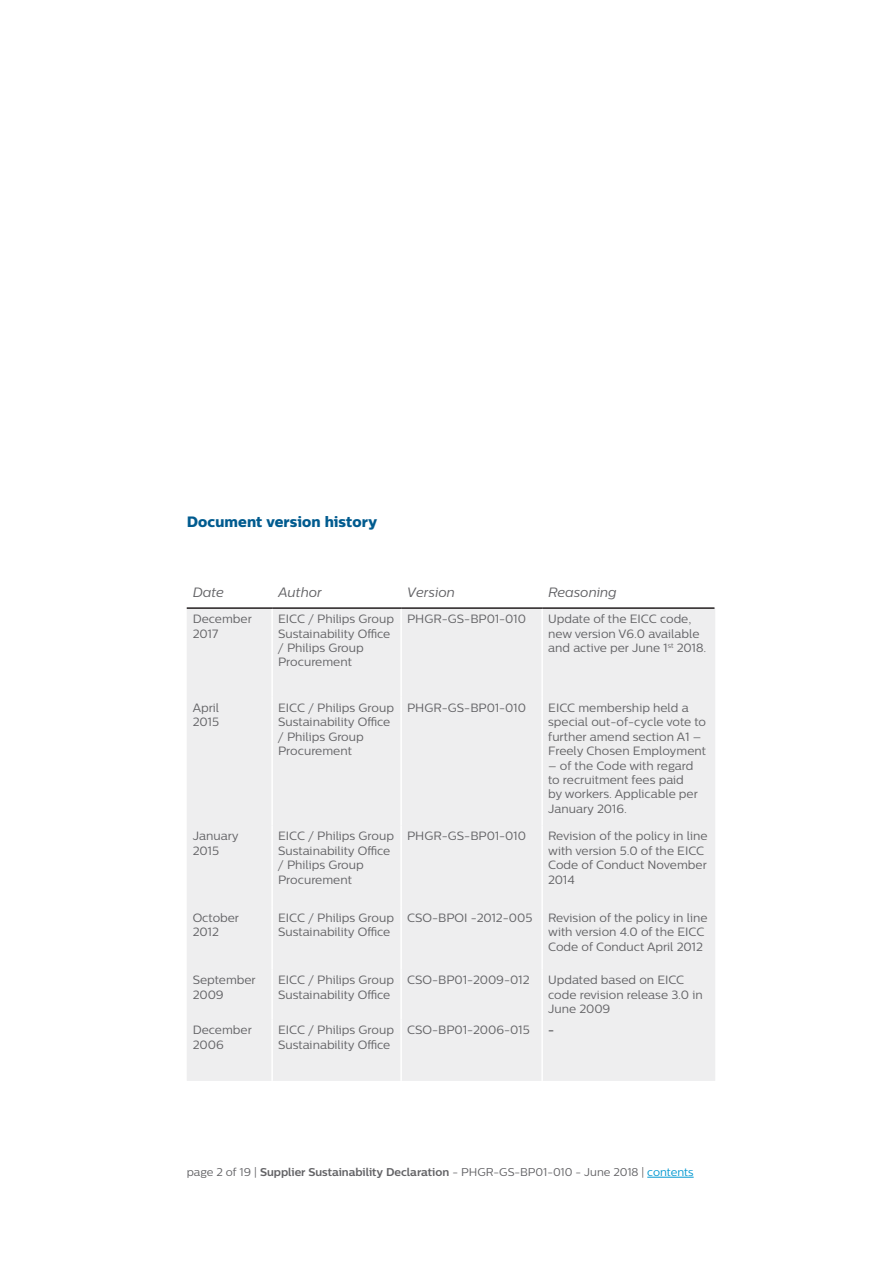
<style>
.page{position:relative;width:893px;height:1263px;background:#fff}
.page>*{position:absolute;margin:0;border:0;box-sizing:border-box;transform-origin:0 0}
._05_Main_Heading_Sma{font:15px "Centrale Sans X Bold";letter-spacing:.005em;color:#005b8f}
._05_Main_Heading_Lar{font:italic 13.5px "Centrale Sans";color:#636366}
._05_Main_Heading_Lar-2{font:12px/14.4px "Centrale Sans";color:#636366}
._05_Main_Heading_Lar-3{font:700 12px "Centrale Sans";color:#636366}
._05_Main_Heading_Lar-4{font:11.25px "Centrale Sans";color:#636366}
.s1{font-weight:700}
.s2{color:#0098d1}
</style>
<div class="page">
<div style="left:187px;top:608px;width:528px;height:473px;background:#eeeeef"></div>
<hr style="left:271px;top:609px;width:2px;height:88px;background:#fff">
<hr style="left:271px;top:697px;width:2px;height:128px;background:#fff">
<hr style="left:271px;top:825px;width:2px;height:82px;background:#fff">
<hr style="left:271px;top:907px;width:2px;height:62px;background:#fff">
<hr style="left:271px;top:969px;width:2px;height:50px;background:#fff">
<hr style="left:271px;top:1019px;width:2px;height:62px;background:#fff">
<hr style="left:400px;top:609px;width:2px;height:88px;background:#fff">
<hr style="left:400px;top:697px;width:2px;height:128px;background:#fff">
<hr style="left:400px;top:825px;width:2px;height:82px;background:#fff">
<hr style="left:400px;top:907px;width:2px;height:62px;background:#fff">
<hr style="left:400px;top:969px;width:2px;height:50px;background:#fff">
<hr style="left:400px;top:1019px;width:2px;height:62px;background:#fff">
<hr style="left:541px;top:609px;width:2px;height:88px;background:#fff">
<hr style="left:541px;top:697px;width:2px;height:128px;background:#fff">
<hr style="left:541px;top:825px;width:2px;height:82px;background:#fff">
<hr style="left:541px;top:907px;width:2px;height:62px;background:#fff">
<hr style="left:541px;top:969px;width:2px;height:50px;background:#fff">
<hr style="left:541px;top:1019px;width:2px;height:62px;background:#fff">
<hr style="left:187px;top:607px;width:85px;height:2px;background:#231f20">
<hr style="left:272px;top:607px;width:129px;height:2px;background:#231f20">
<hr style="left:401px;top:607px;width:141px;height:2px;background:#231f20">
<hr style="left:542px;top:607px;width:172px;height:2px;background:#231f20">
<hr style="left:647px;top:1177px;width:47px;height:1px;background:#0098d1">
<p class="_05_Main_Heading_Sma" style="left:187px;top:513px;width:192px">Document version history</p>
<p class="_05_Main_Heading_Lar" style="left:193px;top:584px;width:33px">Date</p>
<p class="_05_Main_Heading_Lar" style="left:278px;top:584px;width:45px">Author</p>
<p class="_05_Main_Heading_Lar" style="left:407px;top:584px;width:49px">Version</p>
<p class="_05_Main_Heading_Lar" style="left:548px;top:584px;width:70px">Reasoning</p>
<p class="_05_Main_Heading_Lar-2" style="left:193px;top:611px;width:61px">December</p>
<p class="_05_Main_Heading_Lar-2" style="left:193px;top:626px;width:27px">2017</p>
<p class="_05_Main_Heading_Lar-2" style="left:278px;top:611px;width:117px">EICC / Philips Group<br>Sustainability Office / Philips Group<br>Procurement</p>
<p class="_05_Main_Heading_Lar-2" style="left:407px;top:611px;width:120px">PHGR-GS-BP01-010</p>
<p class="_05_Main_Heading_Lar-2" style="left:548px;top:611px;width:160px">Update of the EICC code, new version V6.0 available and active per June 1<sup>st</sup> 2018.</p>
<p class="_05_Main_Heading_Lar-2" style="left:193px;top:700px;width:28px">April</p>
<p class="_05_Main_Heading_Lar-2" style="left:193px;top:715px;width:28px">2015</p>
<p class="_05_Main_Heading_Lar-2" style="left:278px;top:700px;width:117px">EICC / Philips Group<br>Sustainability Office / Philips Group<br>Procurement</p>
<p class="_05_Main_Heading_Lar-2" style="left:407px;top:700px;width:120px">PHGR-GS-BP01-010</p>
<p class="_05_Main_Heading_Lar-2" style="left:548px;top:700px;width:159px">EICC membership held a special out-of-cycle vote to further amend section A1 –<br>Freely Chosen Employment</p>
<p class="_05_Main_Heading_Lar-2" style="left:548px;top:758px;width:151px">– of the Code with regard to recruitment fees paid by workers. Applicable per<br>January 2016.</p>
<p class="_05_Main_Heading_Lar-2" style="left:193px;top:829px;width:48px">January<br>2015</p>
<p class="_05_Main_Heading_Lar-2" style="left:278px;top:829px;width:117px">EICC / Philips Group<br>Sustainability Office / Philips Group<br>Procurement</p>
<p class="_05_Main_Heading_Lar-2" style="left:407px;top:829px;width:120px">PHGR-GS-BP01-010</p>
<p class="_05_Main_Heading_Lar-2" style="left:548px;top:829px;width:161px">Revision of the policy in line with version 5.0 of the EICC<br>Code of Conduct November<br>2014</p>
<p class="_05_Main_Heading_Lar-2" style="left:193px;top:910px;width:48px">October<br>2012</p>
<p class="_05_Main_Heading_Lar-2" style="left:278px;top:910px;width:117px">EICC / Philips Group<br>Sustainability Office</p>
<p class="_05_Main_Heading_Lar-2" style="left:407px;top:910px;width:127px">CSO-BPOI -2012-005</p>
<p class="_05_Main_Heading_Lar-2" style="left:548px;top:910px;width:161px">Revision of the policy in line with version 4.0 of the EICC<br>Code of Conduct April 2012</p>
<p class="_05_Main_Heading_Lar-2" style="left:193px;top:973px;width:65px">September<br>2009</p>
<p class="_05_Main_Heading_Lar-2" style="left:278px;top:973px;width:117px">EICC / Philips Group<br>Sustainability Office</p>
<p class="_05_Main_Heading_Lar-2" style="left:407px;top:973px;width:124px">CSO-BP01-2009-012</p>
<p class="_05_Main_Heading_Lar-2" style="left:548px;top:973px;width:156px">Updated based on EICC code revision release 3.0 in<br>June 2009</p>
<p class="_05_Main_Heading_Lar-2" style="left:193px;top:1023px;width:61px">December<br>2006</p>
<p class="_05_Main_Heading_Lar-2" style="left:278px;top:1023px;width:117px">EICC / Philips Group<br>Sustainability Office</p>
<p class="_05_Main_Heading_Lar-2" style="left:407px;top:1023px;width:124px">CSO-BP01-2006-015</p>
<p class="_05_Main_Heading_Lar-3" style="left:548px;top:1023px;width:8px">-</p>
<p class="_05_Main_Heading_Lar-4" style="left:187px;top:1165px;width:508px">page 2 of 19 | <span class="s1">Supplier Sustainability Declaration</span> - PHGR-GS-BP01-010 - June 2018 | <span class="s2">contents</span></p>
</div>
